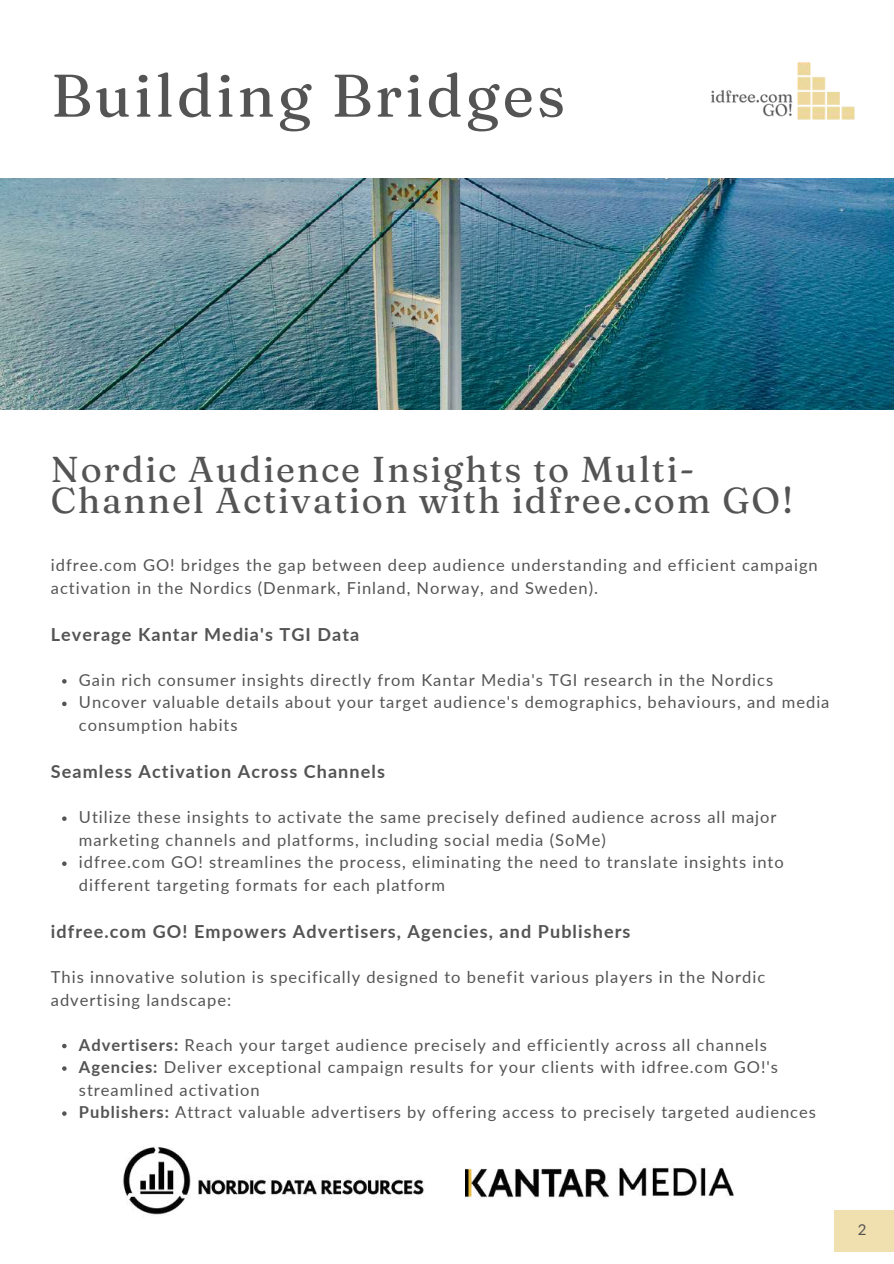
<style>
.page{position:relative;width:894px;height:1264px;background:#fff}
.page>*{position:absolute;margin:0;border:0;box-sizing:border-box;transform-origin:0 0}
.t1{font:60px "Fraunces 9 pt";letter-spacing:.05em;color:#545454}
.t2{font:36px/31.5px "Fraunces 9 pt";letter-spacing:.05em;color:#545454}
.t3{font:700 18px "Lato";letter-spacing:.06em;color:#545454}
.t4{font:16.5px/22.5px "Lato";letter-spacing:.06em;color:#545454}
.t5{font:15px "Lato";color:#545454}
.s1{font-weight:700}
</style>
<div class="page">
<img style="left:0;top:178px;width:893px;height:232px">
<svg style="left:62px;top:679px;width:5px;height:4px"></svg>
<svg style="left:62px;top:701px;width:5px;height:5px"></svg>
<svg style="left:62px;top:816px;width:5px;height:5px"></svg>
<svg style="left:62px;top:861px;width:5px;height:5px"></svg>
<svg style="left:62px;top:1043px;width:5px;height:5px"></svg>
<svg style="left:62px;top:1066px;width:5px;height:4px"></svg>
<svg style="left:62px;top:1111px;width:5px;height:4px"></svg>
<div style="left:833px;top:1210px;width:60px;height:41px;background:#f0e0b0"></div>
<img style="left:691px;top:62px;width:190px;height:128px">
<img style="left:499px;top:1165px;width:234px;height:34px">
<img style="left:123px;top:1147px;width:376px;height:70px">
<h1 class="t1" style="left:51px;top:58px;width:515px">Building Bridges</h1>
<h2 class="t2" style="left:51px;top:453px;width:743px">Nordic Audience Insights to Multi-<br>Channel Activation with idfree.com GO!</h2>
<p class="t4" style="left:51px;top:553px;width:768px">idfree.com GO! bridges the gap between deep audience understanding and efficient campaign activation in the Nordics (Denmark, Finland, Norway, and Sweden).</p>
<p class="t3" style="left:51px;top:623px;width:310px">Leverage Kantar Media's TGI Data</p>
<p class="t4" style="left:79px;top:668px;width:752px">Gain rich consumer insights directly from Kantar Media's TGI research in the Nordics<br>Uncover valuable details about your target audience's demographics, behaviours, and media consumption habits</p>
<p class="t3" style="left:51px;top:760px;width:335px">Seamless Activation Across Channels</p>
<p class="t4" style="left:79px;top:805px;width:706px">Utilize these insights to activate the same precisely defined audience across all major marketing channels and platforms, including social media (SoMe)<br>idfree.com GO! streamlines the process, eliminating the need to translate insights into different targeting formats for each platform</p>
<p class="t3" style="left:51px;top:920px;width:581px">idfree.com GO! Empowers Advertisers, Agencies, and Publishers</p>
<p class="t4" style="left:51px;top:965px;width:715px">This innovative solution is specifically designed to benefit various players in the Nordic advertising landscape:</p>
<p class="t4" style="left:79px;top:1032px;width:738px"><span class="s1">Advertisers:</span> Reach your target audience precisely and efficiently across all channels <span class="s1">Agencies:</span> Deliver exceptional campaign results for your clients with idfree.com GO!'s streamlined activation<br><span class="s1">Publishers:</span> Attract valuable advertisers by offering access to precisely targeted audiences</p>
<p class="t5" style="left:857px;top:1219px;width:10px">2</p>
</div>
